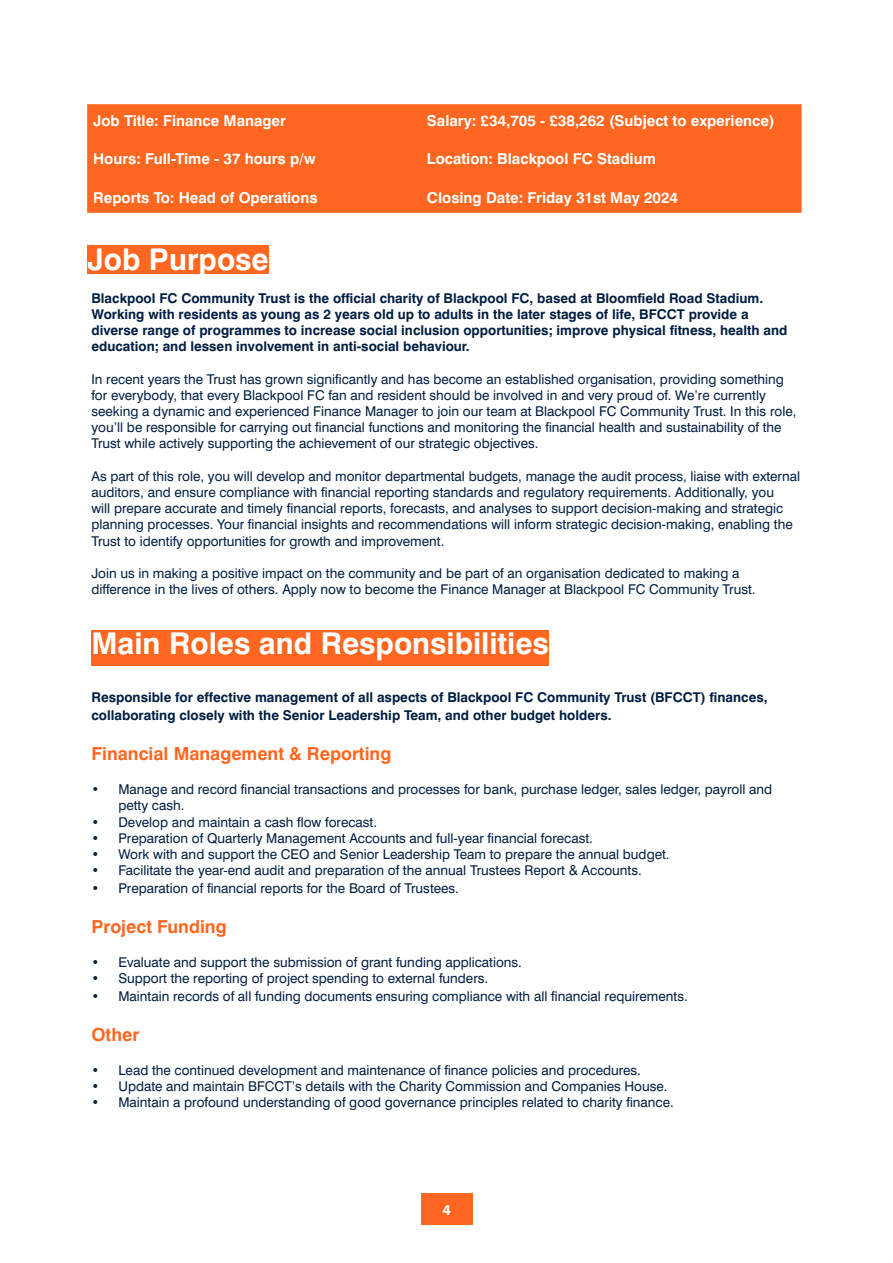
<style>
.page{position:relative;width:893px;height:1263px;background:#fff}
.page>*{position:absolute;margin:0;border:0;box-sizing:border-box;transform-origin:0 0}
.t1{font:700 30px "Swiss 721 BT";color:#fff}
.t2{font:700 18px "Swiss 721 BT";color:#ff6720}
.t3{font:700 15px "Swiss 721 BT";color:#fff}
.t4{font:700 15px "Myriad Pro";color:#fff}
.t5{font:13.5px/16.2px "Swiss 721 BT";color:#001e41}
.t6{font:700 13.5px/16.2px "Swiss 721 BT";color:#001e41}
</style>
<div class="page">
<div style="left:421px;top:1193px;width:51px;height:31px;background:#ff6720"></div>
<div style="left:87px;top:104px;width:714px;height:109px;background:#ff6720"></div>
<div style="left:87px;top:246px;width:182px;height:28px;background:#ff6720"></div>
<div style="left:91px;top:630px;width:458px;height:36px;background:#ff6720"></div>
<p class="t3" style="left:93px;top:112px;width:194px">Job Title: Finance Manager</p>
<p class="t3" style="left:427px;top:112px;width:349px">Salary: £34,705 - £38,262 (Subject to experience)</p>
<p class="t3" style="left:93px;top:150px;width:224px">Hours: Full-Time - 37 hours p/w</p>
<p class="t3" style="left:427px;top:150px;width:230px">Location: Blackpool FC Stadium</p>
<p class="t3" style="left:93px;top:188px;width:226px">Reports To: Head of Operations</p>
<p class="t3" style="left:427px;top:188px;width:253px">Closing Date: Friday 31st May 2024</p>
<p class="t1" style="left:87px;top:241px;width:183px">Job Purpose</p>
<p class="t6" style="left:91px;top:290px;width:697px">Blackpool FC Community Trust is the official charity of Blackpool FC, based at Bloomfield Road Stadium.<br>Working with residents as young as 2 years old up to adults in the later stages of life, BFCCT provide a diverse range of programmes to increase social inclusion opportunities; improve physical fitness, health and education; and lessen involvement in anti-social behaviour.</p>
<p class="t5" style="left:91px;top:371px;width:707px">In recent years the Trust has grown significantly and has become an established organisation, providing something for everybody, that every Blackpool FC fan and resident should be involved in and very proud of. We’re currently seeking a dynamic and experienced Finance Manager to join our team at Blackpool FC Community Trust. In this role, you’ll be responsible for carrying out financial functions and monitoring the financial health and sustainability of the Trust while actively supporting the achievement of our strategic objectives.</p>
<p class="t5" style="left:91px;top:468px;width:710px">As part of this role, you will develop and monitor departmental budgets, manage the audit process, liaise with external auditors, and ensure compliance with financial reporting standards and regulatory requirements. Additionally, you<br>will prepare accurate and timely financial reports, forecasts, and analyses to support decision-making and strategic planning processes. Your financial insights and recommendations will inform strategic decision-making, enabling the Trust to identify opportunities for growth and improvement.</p>
<p class="t5" style="left:91px;top:565px;width:666px">Join us in making a positive impact on the community and be part of an organisation dedicated to making a difference in the lives of others. Apply now to become the Finance Manager at Blackpool FC Community Trust.</p>
<p class="t1" style="left:91px;top:625px;width:459px">Main Roles and Responsibilities</p>
<p class="t6" style="left:91px;top:688px;width:678px;line-height:18px">Responsible for effective management of all aspects of Blackpool FC Community Trust (BFCCT) finances, collaborating closely with the Senior Leadership Team, and other budget holders.</p>
<p class="t2" style="left:91px;top:743px;width:301px">Financial Management &amp; Reporting</p>
<p class="t5" style="left:118px;top:781px;width:655px;text-indent:-27px">• Manage and record financial transactions and processes for bank, purchase ledger, sales ledger, payroll and petty cash.</p>
<p class="t5" style="left:91px;top:814px;width:287px">• Develop and maintain a cash flow forecast.</p>
<p class="t5" style="left:91px;top:830px;width:503px">• Preparation of Quarterly Management Accounts and full-year financial forecast.</p>
<p class="t5" style="left:91px;top:846px;width:580px">• Work with and support the CEO and Senior Leadership Team to prepare the annual budget.</p>
<p class="t5" style="left:91px;top:862px;width:552px">• Facilitate the year-end audit and preparation of the annual Trustees Report &amp; Accounts.</p>
<p class="t5" style="left:91px;top:880px;width:369px">• Preparation of financial reports for the Board of Trustees.</p>
<p class="t2" style="left:91px;top:915px;width:137px">Project Funding</p>
<p class="t5" style="left:91px;top:954px;width:432px">• Evaluate and support the submission of grant funding applications.</p>
<p class="t5" style="left:91px;top:970px;width:398px">• Support the reporting of project spending to external funders.</p>
<p class="t5" style="left:91px;top:988px;width:598px">• Maintain records of all funding documents ensuring compliance with all financial requirements.</p>
<p class="t2" style="left:91px;top:1023px;width:49px">Other</p>
<p class="t5" style="left:91px;top:1062px;width:551px">• Lead the continued development and maintenance of finance policies and procedures.</p>
<p class="t5" style="left:91px;top:1078px;width:578px">• Update and maintain BFCCT’s details with the Charity Commission and Companies House.</p>
<p class="t5" style="left:91px;top:1094px;width:584px">• Maintain a profound understanding of good governance principles related to charity finance.</p>
<p class="t4" style="left:442px;top:1200px;width:10px">4</p>
</div>
